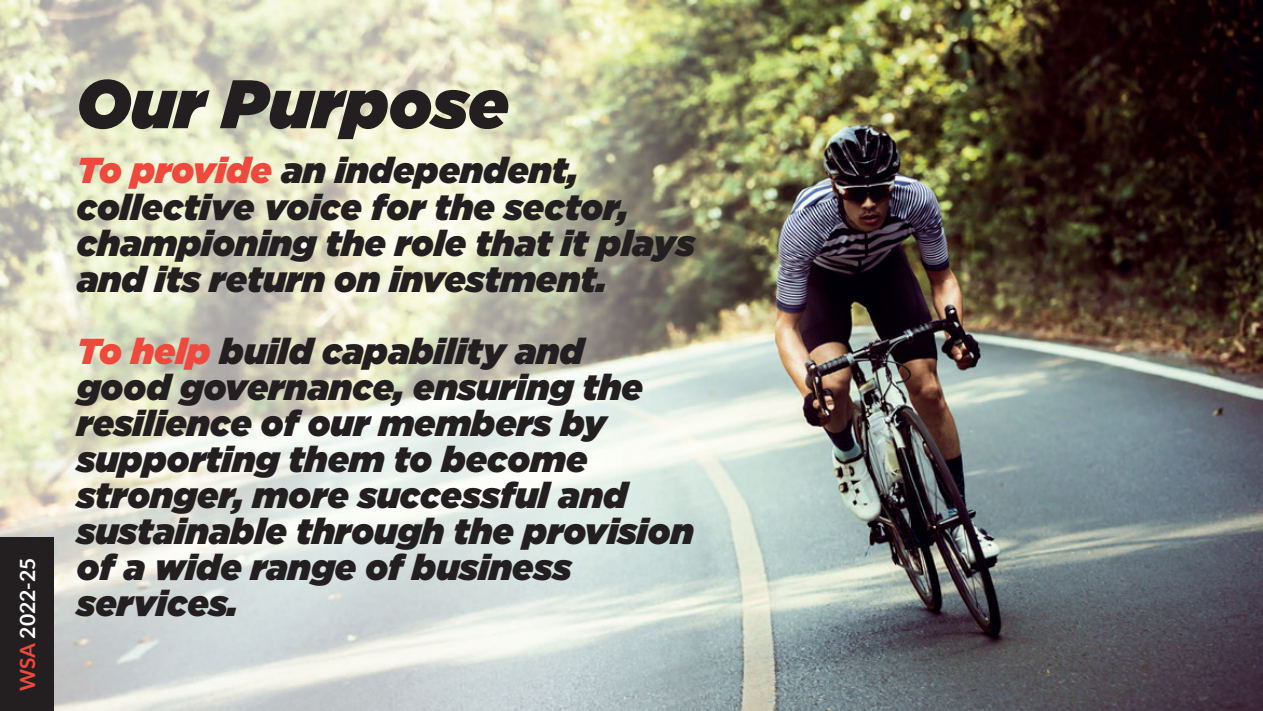
<style>
.page{position:relative;width:1263px;height:711px;background:#fff}
.page>*{position:absolute;margin:0;border:0;box-sizing:border-box;transform-origin:0 0}
.t1{font:italic 900 68.4px "Gotham";color:#231f20}
.t2{font:italic 900 36px/36px "Gotham";color:#231f20}
.t3{font:700 21px "Lato";color:#fff}
.s1{color:#ef483c}
</style>
<div class="page">
<img style="left:0;top:0;width:1263px;height:710px">
<div style="left:0;top:537px;width:54px;height:173px;background:#231f20"></div>
<p class="t3" style="left:16px;top:690px;width:134px;rotate:-90deg"><span class="s1">WSA</span> 2022-25</p>
<h1 class="t1" style="left:77px;top:64px;width:434px">Our Purpose</h1>
<p class="t2" style="left:77px;top:152px;width:620px"><span class="s1">To provide</span> an independent, collective voice for the sector, championing the role that it plays and its return on investment.</p>
<p class="t2" style="left:77px;top:332px;width:619px"><span class="s1">To help</span> build capability and<br>good governance, ensuring the resilience of our members by supporting them to become stronger, more successful and sustainable through the provision of a wide range of business services.</p>
</div>
